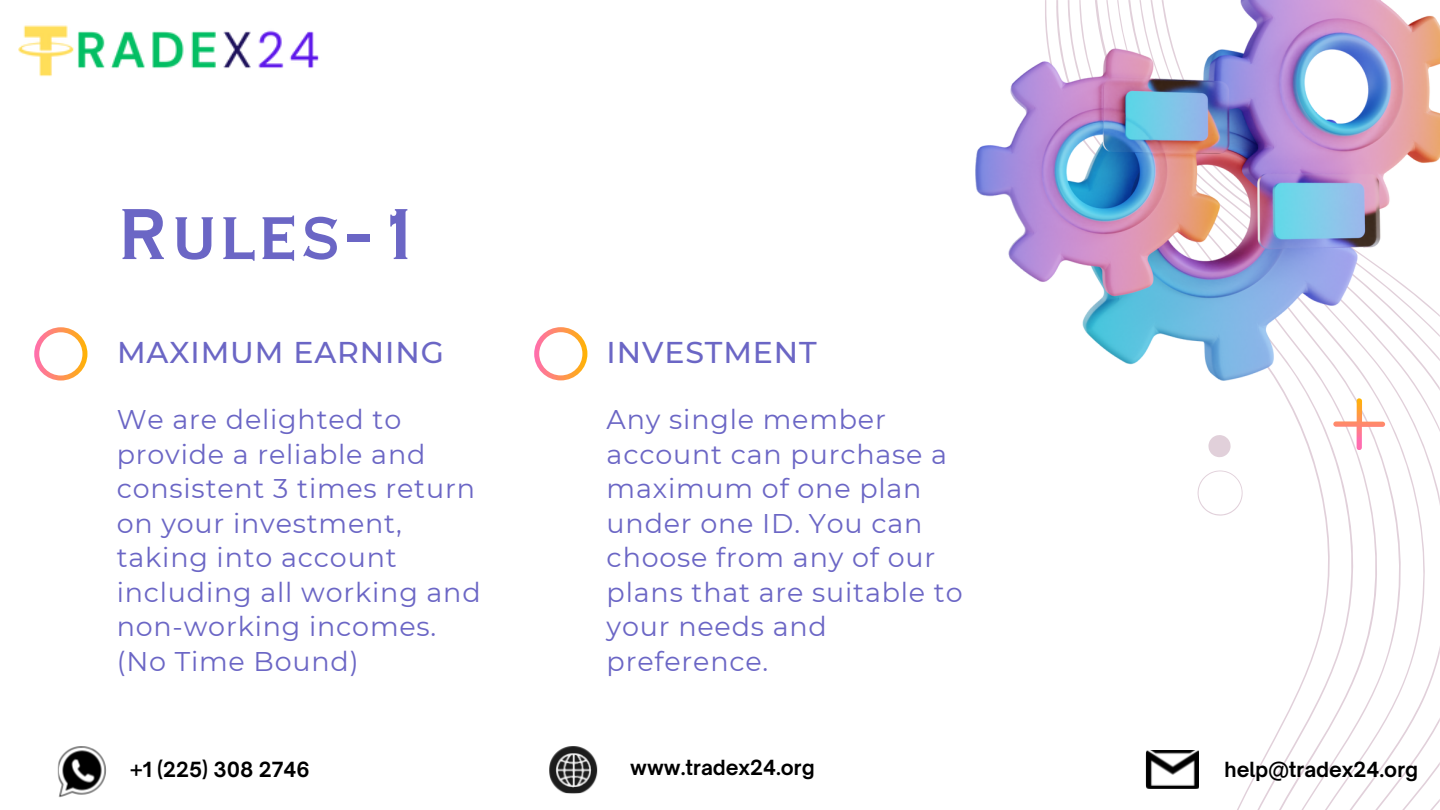
<style>
.page{position:relative;width:1440px;height:810px;background:#fff}
.page>*{position:absolute;margin:0;border:0;box-sizing:border-box;transform-origin:0 0}
.t1{font:95px "Copperplate Gothic LT Pro 30 BC";letter-spacing:.01em;color:#6b66c5}
.t2{font:500 30px "Montserrat";letter-spacing:.03em;color:#6b66c5}
.t3{font:27px/34.5px "Montserrat";letter-spacing:.03em;color:#6b66c5}
.t4{font:700 20px "Open Sauce One";color:#000}
</style>
<div class="page">
<svg style="left:1197px;top:380px;width:243px;height:430px"></svg>
<svg style="left:34px;top:327px;width:53px;height:54px"></svg>
<svg style="left:1333px;top:398px;width:52px;height:52px"></svg>
<img style="left:976px;top:0;width:464px;height:380px">
<img style="left:19px;top:25px;width:300px;height:52px">
<svg style="left:534px;top:327px;width:53px;height:53px"></svg>
<img style="left:58px;top:746px;width:49px;height:51px">
<img style="left:62px;top:750px;width:40px;height:41px">
<img style="left:550px;top:746px;width:48px;height:48px">
<img style="left:556px;top:753px;width:35px;height:35px">
<img style="left:1145px;top:750px;width:53px;height:39px">
<p class="t1" style="left:117px;top:190px;width:308px">Rules-1</p>
<p class="t2" style="left:117px;top:334px;width:328px">MAXIMUM EARNING</p>
<p class="t2" style="left:607px;top:334px;width:212px">INVESTMENT</p>
<p class="t3" style="left:117px;top:403px;width:365px">We are delighted to provide a reliable and consistent 3 times return on your investment, taking into account including all working and non-working incomes. (No Time Bound)</p>
<p class="t3" style="left:607px;top:403px;width:358px">Any single member account can purchase a maximum of one plan under one ID. You can choose from any of our plans that are suitable to your needs and preference.</p>
<p class="t4" style="left:130px;top:757px;width:181px">+1 (225) 308 2746</p>
<p class="t4" style="left:630px;top:755px;width:186px">www.tradex24.org</p>
<p class="t4" style="left:1225px;top:757px;width:195px">help@tradex24.org</p>
</div>
